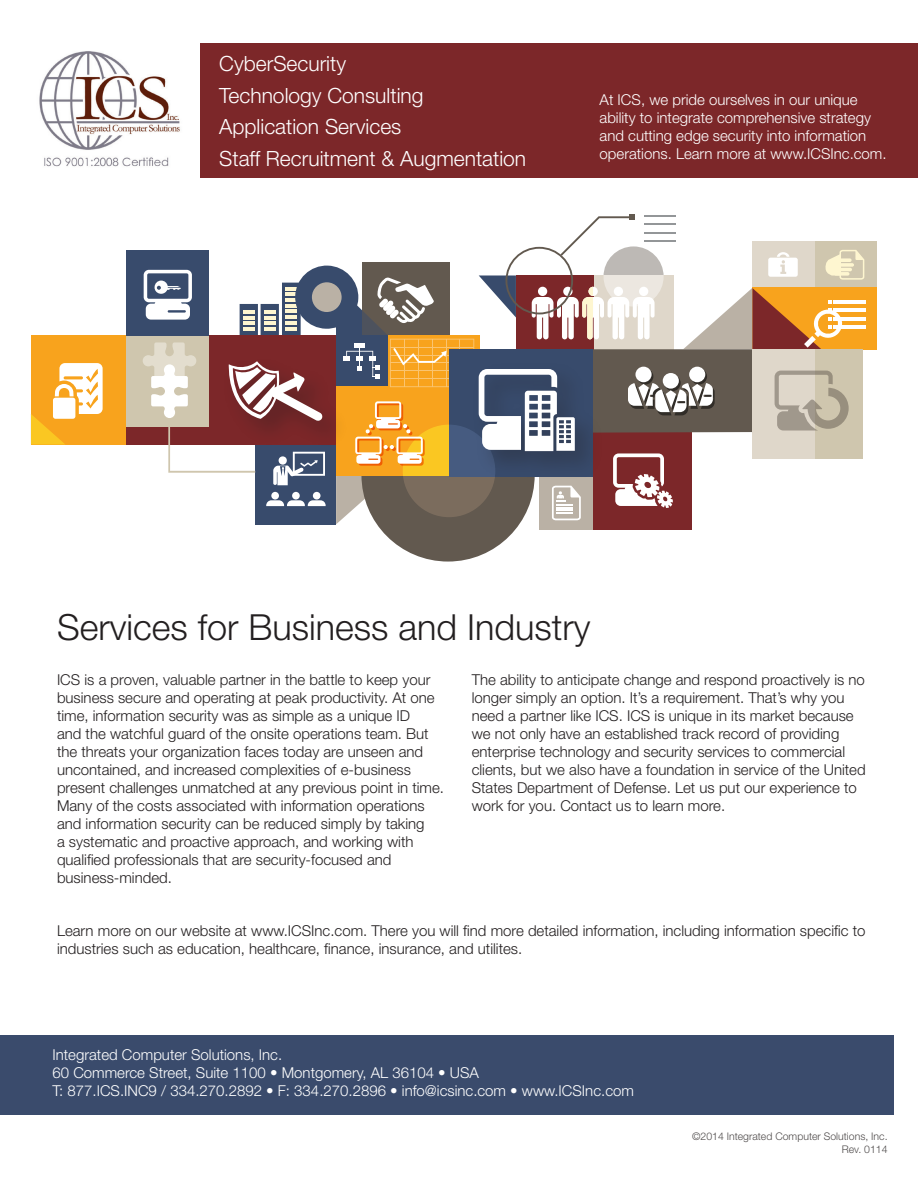
<style>
.page{position:relative;width:918px;height:1188px;background:#fff}
.page>*{position:absolute;margin:0;border:0;box-sizing:border-box;transform-origin:0 0}
.t1{font:300 36px "Helvetica Neue";color:#231f20}
.t2{font:300 21px/31.5px "Helvetica Neue";color:#fff}
.t3{font:300 15px/18px "Helvetica Neue";color:#231f20}
.t4{font:300 15px/18px "Helvetica Neue";color:#fff}
.t5{font:300 10.5px/12.6px "Helvetica Neue";color:#4f4b4b;text-align:right}
</style>
<div class="page">
<div style="left:200px;top:44px;width:718px;height:134px;background:#7c2729"></div>
<div style="left:815px;top:241px;width:62px;height:63px;background:#cfc6ae"></div>
<div style="left:31px;top:335px;width:204px;height:110px;background:#f8a31d"></div>
<div style="left:753px;top:287px;width:124px;height:62px;background:#f8a31d"></div>
<div style="left:127px;top:335px;width:82px;height:91px;background:#cfc6ae"></div>
<div style="left:127px;top:250px;width:82px;height:85px;background:#384b6c"></div>
<div style="left:592px;top:431px;width:99px;height:99px;background:#7c2729"></div>
<div style="left:539px;top:476px;width:54px;height:54px;background:#bab1a5"></div>
<div style="left:361px;top:388px;width:174px;height:174px;background:#62594f;border-radius:50%"></div>
<hr style="left:834px;top:300px;width:32px;height:4px;background:#fff">
<hr style="left:834px;top:309px;width:32px;height:3px;background:#fff">
<hr style="left:834px;top:317px;width:32px;height:3px;background:#fff">
<hr style="left:834px;top:325px;width:32px;height:3px;background:#fff">
<svg style="left:31px;top:363px;width:72px;height:82px"></svg>
<div style="left:53px;top:398px;width:22px;height:21px;background:#fff;border-radius:3px"></div>
<svg style="left:143px;top:214px;width:721px;height:310px"></svg>
<div style="left:0;top:1035px;width:894px;height:79px;background:#3a4b6c"></div>
<img style="left:39px;top:51px;width:141px;height:116px">
<h2 class="t2" style="left:219px;top:48px;width:308px">CyberSecurity<br>Technology Consulting<br>Application Services<br>Staff Recruitment &amp; Augmentation</h2>
<p class="t4" style="left:600px;top:90px;width:289px">At ICS, we pride ourselves in our unique ability to integrate comprehensive strategy and cutting edge security into information operations. Learn more at www.ICSInc.com.</p>
<h1 class="t1" style="left:57px;top:606px;width:535px">Services for Business and Industry</h1>
<p class="t3" style="left:57px;top:670px;width:389px">ICS is a proven, valuable partner in the battle to keep your business secure and operating at peak productivity. At one time, information security was as simple as a unique ID<br>and the watchful guard of the onsite operations team. But the threats your organization faces today are unseen and uncontained, and increased complexities of e-business present challenges unmatched at any previous point in time.<br>Many of the costs associated with information operations and information security can be reduced simply by taking<br>a systematic and proactive approach, and working with qualified professionals that are security-focused and business-minded.</p>
<p class="t3" style="left:472px;top:670px;width:395px">The ability to anticipate change and respond proactively is no longer simply an option. It’s a requirement. That’s why you need a partner like ICS. ICS is unique in its market because we not only have an established track record of providing enterprise technology and security services to commercial clients, but we also have a foundation in service of the United States Department of Defense. Let us put our experience to work for you. Contact us to learn more.</p>
<p class="t3" style="left:57px;top:921px;width:810px">Learn more on our website at www.ICSInc.com. There you will find more detailed information, including information specific to industries such as education, healthcare, finance, insurance, and utilites.</p>
<p class="t4" style="left:52px;top:1046px;width:583px">Integrated Computer Solutions, Inc.<br>60 Commerce Street, Suite 1100 • Montgomery, AL 36104 • USA<br>T: 877.ICS.INC9 / 334.270.2892 • F: 334.270.2896 • info@icsinc.com • www.ICSInc.com</p>
<p class="t5" style="left:692px;top:1130px;width:197px">©2014 Integrated Computer Solutions, Inc.<br>Rev. 0114</p>
</div>
